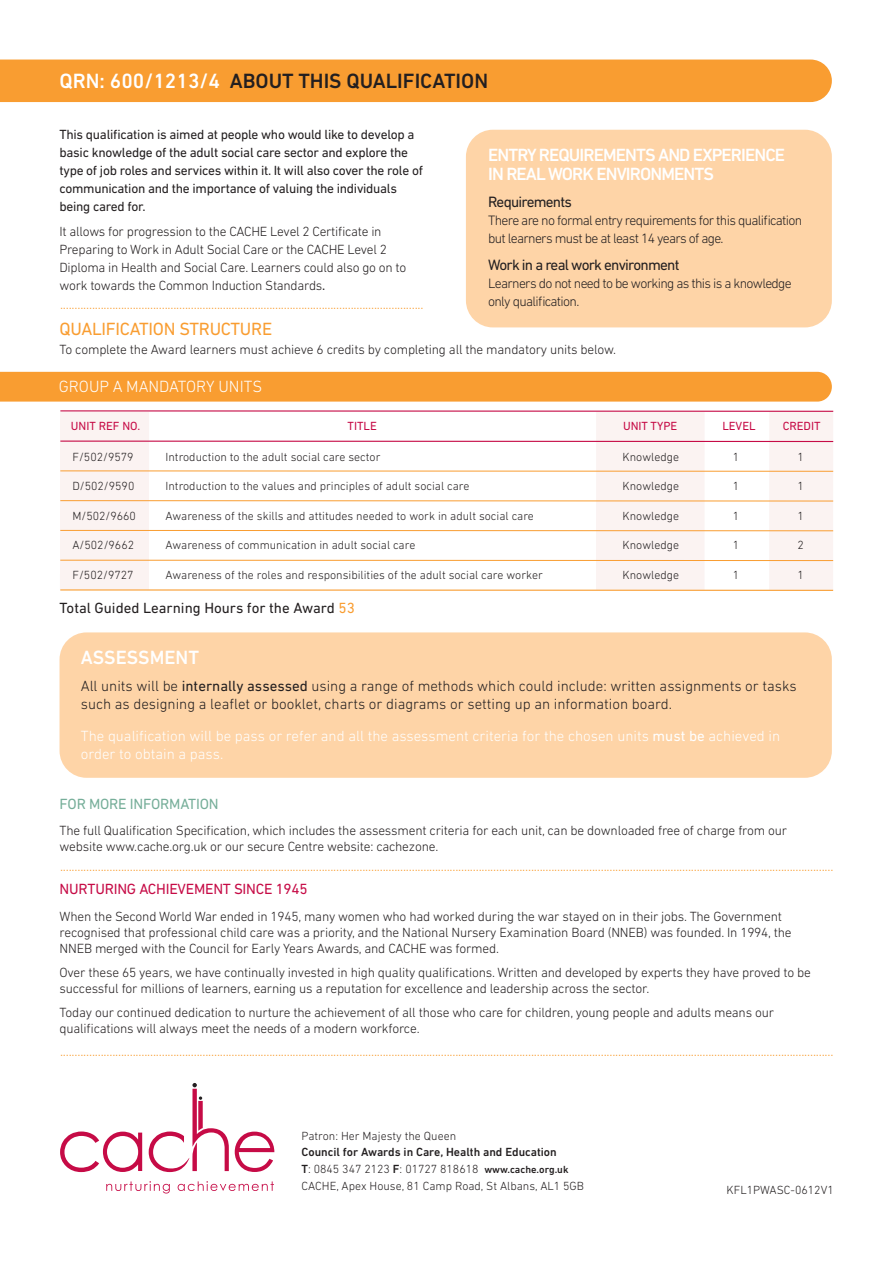
<style>
.page{position:relative;width:893px;height:1263px;background:#fff}
.page>*{position:absolute;margin:0;border:0;box-sizing:border-box;transform-origin:0 0}
.t1{font:500 21px "DIN Next LT Pro";color:#231f20}
.t2{font:500 19.5px "DIN Next LT Pro";color:#fff}
.t3{font:500 18px/19.4px "DIN Next LT Pro";letter-spacing:-.05em;color:#fff}
.t4{font:18px "DIN Next LT Pro";letter-spacing:-.015em;color:#f99d31}
.t5{font:300 16.5px "DIN Next LT Pro";color:#fff}
.t6{font:15.3px "DIN Next LT Pro";letter-spacing:-.05em;color:#231f20}
.t7{font:300 15px/18px "DIN Next LT Pro";color:#231f20}
.t8{font:300 15px/18px "DIN Next LT Pro";color:#fff}
.t9{font:15px "DIN Next LT Pro";color:#231f20}
.t10{font:15px "DIN Next LT Pro";letter-spacing:-.015em;color:#c60b46}
.t11{font:15px "DIN Next LT Pro";letter-spacing:-.015em;color:#76ae99}
.t12{font:300 14.25px "DIN Next LT Pro";color:#f99d31}
.t13{font:300 13.8px/18px "DIN Next LT Pro";letter-spacing:-.05em;color:#231f20}
.t14{font:300 13.5px/16.2px "DIN Next LT Pro";letter-spacing:-.015em;color:#231f20}
.t15{font:13.5px/18px "DIN Next LT Pro";letter-spacing:-.02em;color:#231f20}
.t16{font:300 12px/16.8px "DIN Next LT Pro";color:#231f20}
.t17{font:12px "DIN Next LT Pro";color:#c60b46}
.s1{color:#fff}
.s2{font-weight:400}
.s3{color:#f99d31}
.s4{font-weight:500}
.s5{font-weight:500;font-size:10.5px}
</style>
<div class="page">
<div style="left:0;top:60px;width:832px;height:42px;background:#f99d31"></div>
<div style="left:466px;top:130px;width:366px;height:197px;background:#fed4a7;border-radius:27px"></div>
<svg style="left:235px;top:1131px;width:39px;height:41px"></svg>
<svg style="left:60px;top:1131px;width:82px;height:41px"></svg>
<svg style="left:149px;top:1083px;width:80px;height:89px"></svg>
<svg style="left:106px;top:1181px;width:64px;height:12px"></svg>
<svg style="left:178px;top:1181px;width:96px;height:10px"></svg>
<div style="left:60px;top:632px;width:772px;height:146px;background:#fed4a7;border-radius:27px"></div>
<div style="left:60px;top:412px;width:89px;height:177px;background:#fbf3f2"></div>
<div style="left:596px;top:412px;width:109px;height:178px;background:#fbf3f2"></div>
<div style="left:769px;top:411px;width:64px;height:179px;background:#fbf3f2"></div>
<hr style="left:60px;top:410px;width:773px;height:2px;background:#c60b46">
<hr style="left:60px;top:440px;width:773px;height:2px;background:#c60b46">
<hr style="left:60px;top:471px;width:773px;height:1px;background:#f99d31">
<hr style="left:60px;top:500px;width:773px;height:1px;background:#f99d31">
<hr style="left:60px;top:530px;width:773px;height:1px;background:#f99d31">
<hr style="left:60px;top:560px;width:773px;height:1px;background:#f99d31">
<hr style="left:60px;top:589px;width:773px;height:2px;background:#f99d31">
<div style="left:0;top:372px;width:832px;height:30px;background:#f99d31"></div>
<h1 class="t1" style="left:60px;top:73px;width:430px"><span class="s1">QRN: 600/1213/4</span> ABOUT THIS QUALIFICATION</h1>
<p class="t15" style="left:60px;top:126px;width:365px">This qualification is aimed at people who would like to develop a basic knowledge of the adult social care sector and explore the type of job roles and services within it. It will also cover the role of communication and the importance of valuing the individuals being cared for.</p>
<p class="t14" style="left:60px;top:224px;width:348px;line-height:18px">It allows for progression to the CACHE Level 2 Certificate in Preparing to Work in Adult Social Care or the CACHE Level 2<br>Diploma in Health and Social Care. Learners could also go on to work towards the Common Induction Standards<span class="s2">.</span></p>
<h3 class="t4" style="left:60px;top:322px;width:214px">QUALIFICATION STRUCTURE</h3>
<p class="t14" style="left:60px;top:343px;width:558px">To complete the Award learners must achieve 6 credits by completing all the mandatory units below.</p>
<h3 class="t3" style="left:488px;top:146px;width:298px">ENTRY REQUIREMENTS AND EXPERIENCE<br>IN REAL WORK ENVIRONMENTS</h3>
<p class="t6" style="left:488px;top:196px;width:85px">Requirements</p>
<p class="t13" style="left:488px;top:213px;width:316px">There are no formal entry requirements for this qualification but learners must be at least 14 years of age.</p>
<p class="t6" style="left:488px;top:259px;width:193px">Work in a real work environment</p>
<p class="t13" style="left:488px;top:275px;width:305px">Learners do not need to be working as this is a knowledge only qualification.</p>
<p class="t12" style="left:60px;top:300px;width:365px">.............................................................................................................................</p>
<p class="t5" style="left:59px;top:381px;width:205px">GROUP A MANDATORY UNITS</p>
<p class="t17" style="left:71px;top:422px;width:71px">UNIT REF NO.</p>
<p class="t17" style="left:348px;top:422px;width:31px">TITLE</p>
<p class="t17" style="left:623px;top:422px;width:56px">UNIT TYPE</p>
<p class="t17" style="left:722px;top:422px;width:35px">LEVEL</p>
<p class="t17" style="left:783px;top:422px;width:39px">CREDIT</p>
<p class="t16" style="left:72px;top:450px;width:63px">F/502/9579</p>
<p class="t16" style="left:165px;top:450px;width:216px">Introduction to the adult social care sector</p>
<p class="t16" style="left:623px;top:450px;width:58px">Knowledge</p>
<p class="t16" style="left:733px;top:450px;width:8px">1</p>
<p class="t16" style="left:797px;top:450px;width:8px">1</p>
<p class="t16" style="left:72px;top:479px;width:63px">D/502/9590</p>
<p class="t16" style="left:165px;top:479px;width:305px">Introduction to the values and principles of adult social care</p>
<p class="t16" style="left:623px;top:479px;width:58px">Knowledge</p>
<p class="t16" style="left:733px;top:479px;width:8px">1</p>
<p class="t16" style="left:797px;top:479px;width:8px">1</p>
<p class="t16" style="left:72px;top:508px;width:65px">M/502/9660</p>
<p class="t16" style="left:165px;top:508px;width:370px">Awareness of the skills and attitudes needed to work in adult social care</p>
<p class="t16" style="left:623px;top:508px;width:58px">Knowledge</p>
<p class="t16" style="left:733px;top:508px;width:8px">1</p>
<p class="t16" style="left:797px;top:508px;width:8px">1</p>
<p class="t16" style="left:72px;top:538px;width:63px">A/502/9662</p>
<p class="t16" style="left:165px;top:538px;width:251px">Awareness of communication in adult social care</p>
<p class="t16" style="left:623px;top:538px;width:58px">Knowledge</p>
<p class="t16" style="left:733px;top:538px;width:8px">1</p>
<p class="t16" style="left:797px;top:538px;width:8px">2</p>
<p class="t16" style="left:72px;top:567px;width:63px">F/502/9727</p>
<p class="t16" style="left:165px;top:567px;width:379px">Awareness of the roles and responsibilities of the adult social care worker</p>
<p class="t16" style="left:623px;top:567px;width:58px">Knowledge</p>
<p class="t16" style="left:733px;top:567px;width:8px">1</p>
<p class="t16" style="left:797px;top:567px;width:8px">1</p>
<p class="t9" style="left:60px;top:603px;width:297px">Total Guided Learning Hours for the Award <span class="s3">53</span></p>
<h2 class="t2" style="left:81px;top:650px;width:120px">ASSESSMENT</h2>
<p class="t7" style="left:81px;top:678px;width:717px">All units will be <span class="s2">internally assessed</span> using a range of methods which could include: written assignments or tasks such as designing a leaflet or booklet, charts or diagrams or setting up an information board.</p>
<p class="t8" style="left:81px;top:728px;width:701px">The qualification will be pass or refer and all the assessment criteria for the chosen units <span class="s2">must be</span> achieved in order to obtain a pass.</p>
<p class="t11" style="left:60px;top:798px;width:161px">FOR MORE INFORMATION</p>
<p class="t14" style="left:60px;top:824px;width:729px">The full Qualification Specification, which includes the assessment criteria for each unit, can be downloaded free of charge from our website www.cache.org.uk or our secure Centre website: cachezone.</p>
<p class="t10" style="left:60px;top:883px;width:250px">NURTURING ACHIEVEMENT SINCE 1945</p>
<p class="t14" style="left:60px;top:909px;width:733px">When the Second World War ended in 1945, many women who had worked during the war stayed on in their jobs. The Government recognised that professional child care was a priority, and the National Nursery Examination Board (NNEB) was founded. In 1994, the<br>NNEB merged with the Council for Early Years Awards, and CACHE was formed.</p>
<p class="t14" style="left:60px;top:965px;width:753px">Over these 65 years, we have continually invested in high quality qualifications. Written and developed by experts they have proved to be successful for millions of learners, earning us a reputation for excellence and leadership across the sector.</p>
<p class="t14" style="left:60px;top:1005px;width:716px">Today our continued dedication to nurture the achievement of all those who care for children, young people and adults means our qualifications will always meet the needs of a modern workforce.</p>
<p class="t12" style="left:60px;top:861px;width:775px">..........................................................................................................................................................................................................................................................................</p>
<p class="t12" style="left:60px;top:1046px;width:775px">..........................................................................................................................................................................................................................................................................</p>
<p class="t16" style="left:302px;top:1128px;width:156px">Patron: Her Majesty the Queen</p>
<p class="t16" style="left:302px;top:1145px;width:284px"><span class="s4">Council for Awards in Care, Health and Education<br>T</span>: 0845 347 2123 <span class="s4">F</span>: 01727 818618 <span class="s5">www.cache.org.uk<br></span>CACHE, Apex House, 81 Camp Road, St Albans, AL1 5GB</p>
<p class="t16" style="left:727px;top:1183px;width:109px">KFL1PWASC-0612V1</p>
</div>
